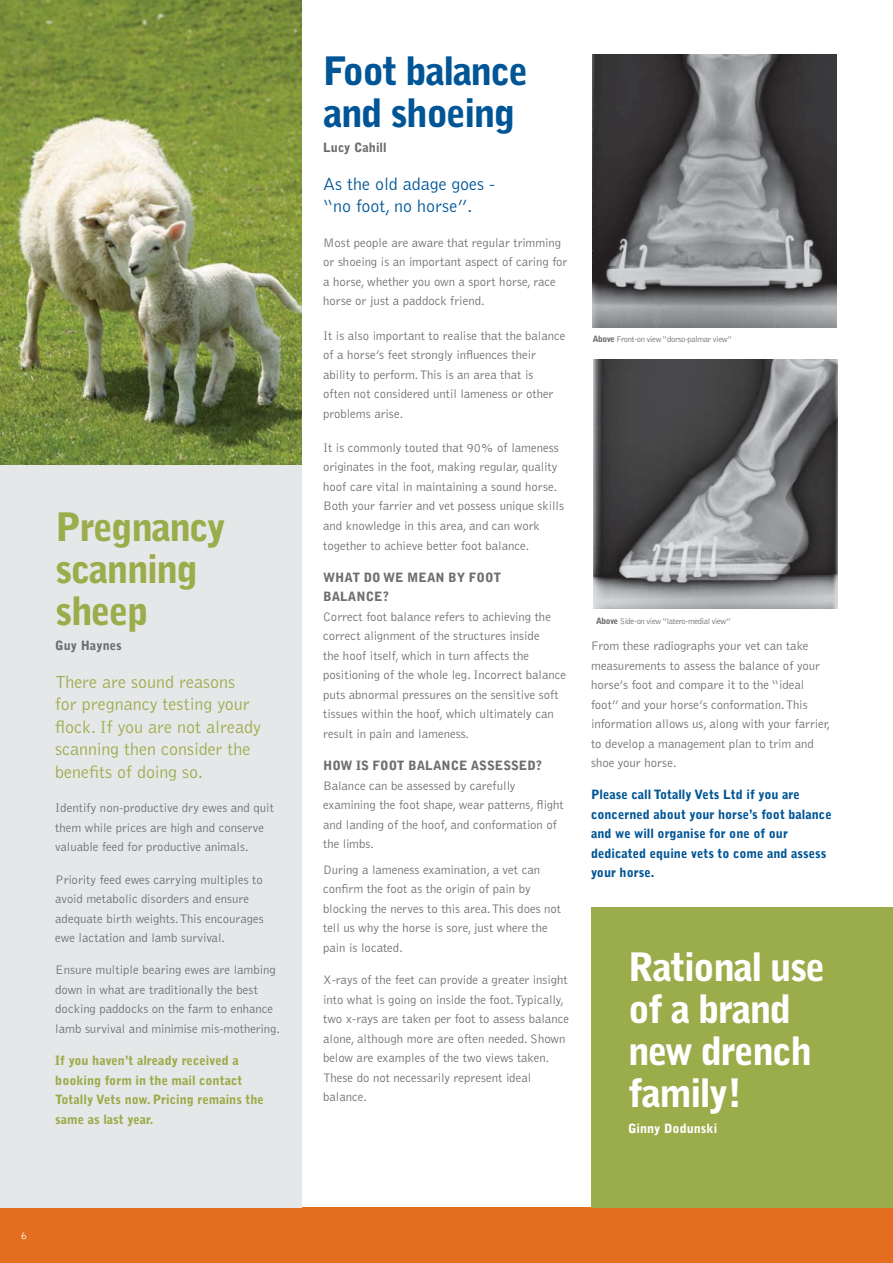
<style>
.page{position:relative;width:893px;height:1263px;background:#fff}
.page>*{position:absolute;margin:0;border:0;box-sizing:border-box;transform-origin:0 0}
.t1{font:900 39px/42px "Bell Gothic";letter-spacing:-.04em;color:#fff}
.t2{font:900 39px/42px "Bell Gothic";letter-spacing:-.04em;color:#9bac4b}
.t3{font:900 39px/42px "Bell Gothic";letter-spacing:-.04em;color:#005596}
.t4{font:300 18px/22.5px "Bell Gothic";color:#9bac4b}
.t5{font:300 18px/22.5px "Bell Gothic";color:#005596}
.t6{font:300 12.75px/19.5px "Bell Gothic";color:#6d6e70}
.t7{font:900 12.75px/19.5px "Bell Gothic";color:#005596}
.t8{font:900 12.75px/19.5px "Bell Gothic";color:#9bac4b}
.t9{font:900 12.75px/19.5px "Bell Gothic";color:#6d6e70}
.t10{font:900 12.75px "Bell Gothic";color:#fff}
.t11{font:300 10.5px "Bell Gothic";color:#fff}
.t12{font:300 8.7px "Bell Gothic";letter-spacing:-.04em;color:#6d6e70}
.s1{font-weight:900}
</style>
<div class="page">
<div style="left:0;top:1208px;width:893px;height:55px;background:#e36f1e"></div>
<div style="left:0;top:0;width:302px;height:1208px;background:#e6e7e8"></div>
<div style="left:591px;top:907px;width:302px;height:301px;background:#9bac4b"></div>
<img style="left:0;top:0;width:302px;height:464px">
<img style="left:592px;top:55px;width:245px;height:272px">
<img style="left:593px;top:359px;width:245px;height:250px">
<h1 class="t2" style="left:55px;top:509px;width:172px">Pregnancy scanning sheep</h1>
<p class="t9" style="left:55px;top:637px;width:68px">Guy Haynes</p>
<h2 class="t4" style="left:55px;top:672px;width:207px">There are sound reasons<br>for pregnancy testing your flock. If you are not already scanning then consider the benefits of doing so.</h2>
<p class="t6" style="left:55px;top:799px;width:220px">Identify non-productive dry ewes and quit them while prices are high and conserve valuable feed for productive animals.</p>
<p class="t6" style="left:55px;top:870px;width:210px">Priority feed ewes carrying multiples to avoid metabolic disorders and ensure adequate birth weights. This encourages ewe lactation and lamb survival.</p>
<p class="t6" style="left:55px;top:961px;width:226px">Ensure multiple bearing ewes are lambing down in what are traditionally the best docking paddocks on the farm to enhance lamb survival and minimise mis-mothering.</p>
<p class="t8" style="left:55px;top:1052px;width:210px">If you haven’t already received a booking form in the mail contact<br>Totally Vets now. Pricing remains the same as last year.</p>
<p class="t11" style="left:21px;top:1231px;width:7px">6</p>
<h1 class="t3" style="left:323px;top:53px;width:207px">Foot balance and shoeing</h1>
<p class="t9" style="left:323px;top:139px;width:65px">Lucy Cahill</p>
<h2 class="t5" style="left:323px;top:174px;width:174px">As the old adage goes - “no foot, no horse”.</h2>
<p class="t6" style="left:323px;top:233px;width:246px">Most people are aware that regular trimming or shoeing is an important aspect of caring for a horse, whether you own a sport horse, race horse or just a paddock friend.</p>
<p class="t6" style="left:323px;top:326px;width:244px">It is also important to realise that the balance of a horse’s feet strongly influences their ability to perform. This is an area that is<br>often not considered until lameness or other problems arise.</p>
<p class="t6" style="left:323px;top:439px;width:242px">It is commonly touted that 90% of lameness originates in the foot, making regular, quality hoof care vital in maintaining a sound horse.<br>Both your farrier and vet possess unique skills and knowledge in this area, and can work together to achieve better foot balance.</p>
<p class="t9" style="left:323px;top:568px;width:179px">WHAT DO WE MEAN BY FOOT<br>BALANCE?</p>
<p class="t6" style="left:323px;top:607px;width:244px">Correct foot balance refers to achieving the correct alignment of the structures inside<br>the hoof itself, which in turn affects the positioning of the whole leg. Incorrect balance puts abnormal pressures on the sensitive soft tissues within the hoof, which ultimately can result in pain and lameness.</p>
<p class="t9" style="left:323px;top:757px;width:221px">HOW IS FOOT BALANCE ASSESSED?</p>
<p class="t6" style="left:323px;top:776px;width:242px">Balance can be assessed by carefully examining the foot shape, wear patterns, flight and landing of the hoof, and conformation of the limbs.</p>
<p class="t6" style="left:323px;top:861px;width:239px">During a lameness examination, a vet can confirm the foot as the origin of pain by blocking the nerves to this area. This does not tell us why the horse is sore, just where the pain is located.</p>
<p class="t6" style="left:323px;top:971px;width:247px">X-rays of the feet can provide a greater insight into what is going on inside the foot. Typically, two x-rays are taken per foot to assess balance alone, although more are often needed. Shown below are examples of the two views taken.<br>These do not necessarily represent ideal balance.</p>
<p class="t12" style="left:593px;top:336px;width:141px"><span class="s1">Above</span> Front-on view “dorso-palmar view”</p>
<p class="t12" style="left:596px;top:617px;width:136px"><span class="s1">Above</span> Side-on view “latero-medial view”</p>
<p class="t6" style="left:591px;top:637px;width:241px">From these radiographs your vet can take measurements to assess the balance of your horse’s foot and compare it to the “ideal foot” and your horse’s conformation. This information allows us, along with your farrier, to develop a management plan to trim and shoe your horse.</p>
<p class="t7" style="left:591px;top:786px;width:242px">Please call Totally Vets Ltd if you are concerned about your horse’s foot balance and we will organise for one of our dedicated equine vets to come and assess your horse.</p>
<h1 class="t1" style="left:628px;top:949px;width:199px">Rational use of a brand new drench family!</h1>
<p class="t10" style="left:628px;top:1124px;width:91px">Ginny Dodunski</p>
</div>
